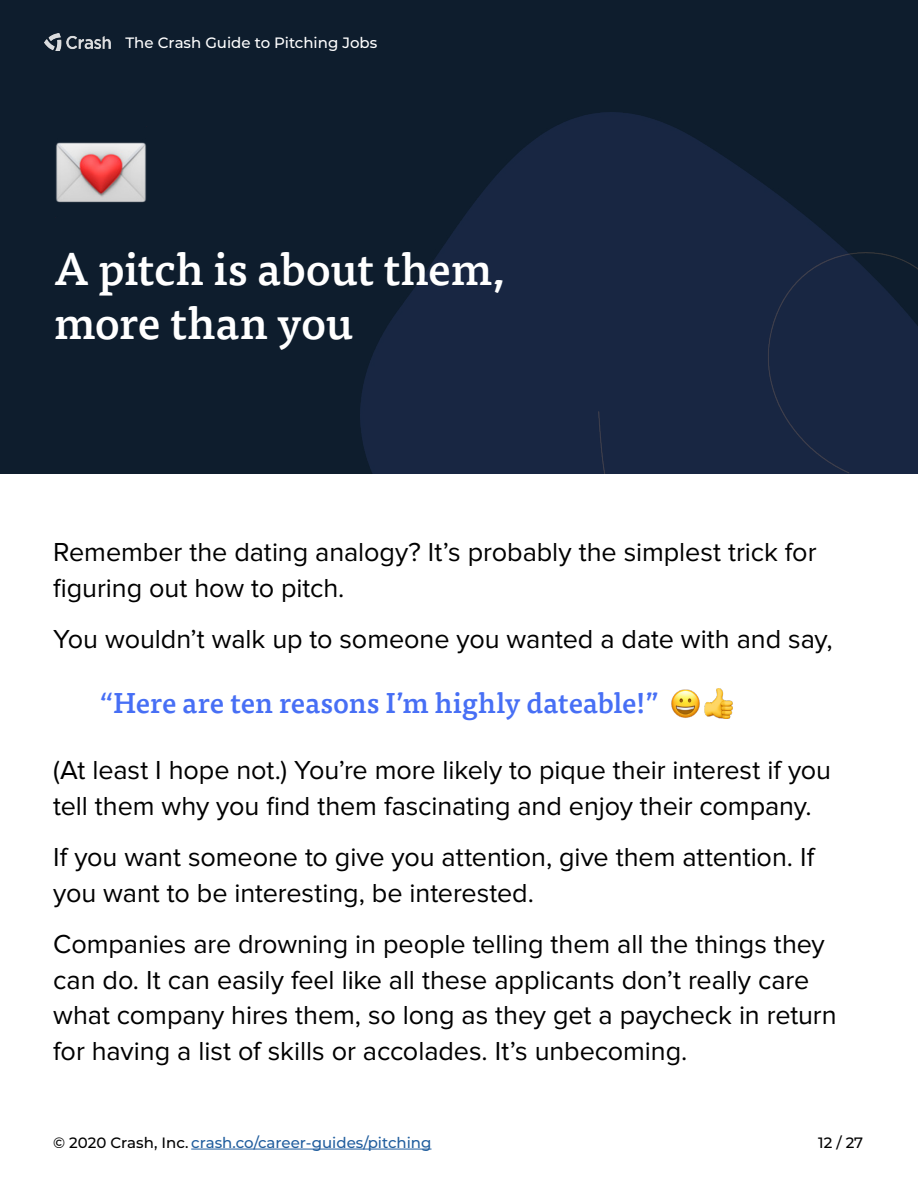
<style>
.page{position:relative;width:918px;height:1188px;background:#fff}
.page>*{position:absolute;margin:0;border:0;box-sizing:border-box;transform-origin:0 0}
.t1{font:500 45px/54px "Tisa Pro";letter-spacing:-.01em;color:#fff}
.t2{font:500 28.5px "Tisa Pro";letter-spacing:-.005em;color:#476ff5}
.t3{font:27px/36px "Proxima Nova";letter-spacing:-.005em;color:#000}
.t4{font:500 15px "Montserrat";color:#215e9e}
.t5{font:500 15px "Montserrat";color:#fff}
.t6{font:500 15px "Montserrat";color:#000}
.s1{color:#000}
</style>
<div class="page">
<hr style="left:191px;top:1149px;width:241px;height:1px;background:#215e9e">
<div style="left:0;top:0;width:918px;height:474px;background:#0e1d2d"></div>
<img style="left:361px;top:113px;width:486px;height:361px">
<div style="left:599px;top:252px;width:319px;height:222px;background:#182642"></div>
<img style="left:44px;top:33px;width:67px;height:18px">
<img style="left:56px;top:142px;width:90px;height:61px">
<img style="left:671px;top:689px;width:29px;height:29px">
<img style="left:704px;top:688px;width:29px;height:31px">
<p class="t5" style="left:126px;top:32px;width:253px">The Crash Guide to Pitching Jobs</p>
<h1 class="t1" style="left:54px;top:239px;width:452px">A pitch is about them, more than you</h1>
<p class="t3" style="left:53px;top:535px;width:765px">Remember the dating analogy? It’s probably the simplest trick for figuring out how to pitch.</p>
<p class="t3" style="left:53px;top:622px;width:781px">You wouldn’t walk up to someone you wanted a date with and say,</p>
<p class="t2" style="left:100px;top:680px;width:560px">“Here are ten reasons I’m highly dateable!”</p>
<p class="t3" style="left:53px;top:752px;width:779px">(At least I hope not.) You’re more likely to pique their interest if you tell them why you find them fascinating and enjoy their company.</p>
<p class="t3" style="left:53px;top:839px;width:763px">If you want someone to give you attention, give them attention. If you want to be interesting, be interested.</p>
<p class="t3" style="left:53px;top:926px;width:785px">Companies are drowning in people telling them all the things they can do. It can easily feel like all these applicants don’t really care what company hires them, so long as they get a paycheck in return for having a list of skills or accolades. It’s unbecoming.</p>
<p class="t4" style="left:53px;top:1132px;width:380px"><span class="s1">© 2020 Crash, Inc.</span> crash.co/career-guides/pitching</p>
<p class="t6" style="left:818px;top:1132px;width:47px">12 / 27</p>
</div>
